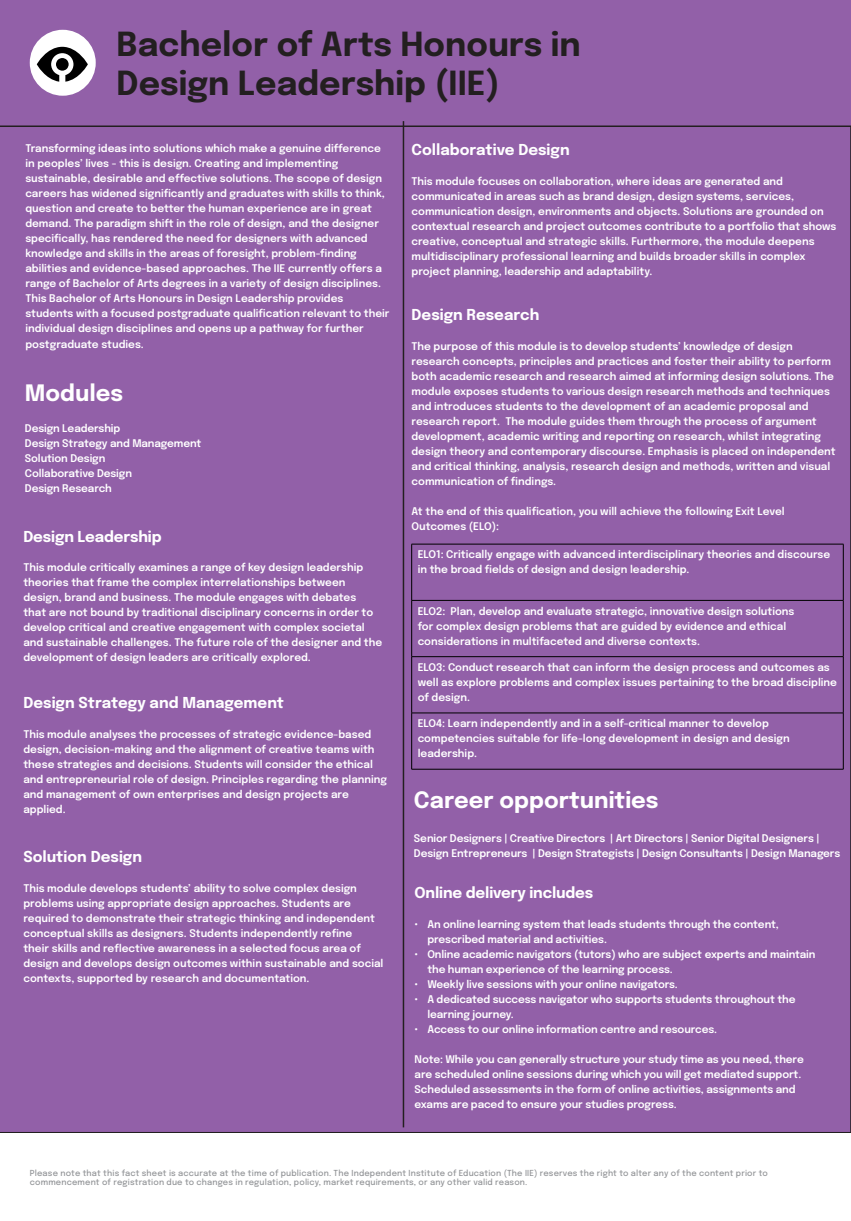
<style>
.page{position:relative;width:851px;height:1221px;background:#fff}
.page>*{position:absolute;margin:0;border:0;box-sizing:border-box;transform-origin:0 0}
.t1{font:700 33px "Epilogue";color:#231f20}
.t2{font:700 22.5px "Epilogue";color:#fff}
.t3{font:700 15px "Epilogue";color:#fff}
.t4{font:600 10.5px/15px "Epilogue";color:#fff}
.t5{font:500 8.25px/9px "Epilogue";letter-spacing:.02em;color:#939598}
</style>
<div class="page">
<div style="left:0;top:0;width:850px;height:1220px;background:#9260a8"></div>
<div style="left:30px;top:30px;width:66px;height:66px;background:#fff;border-radius:50%"></div>
<hr style="left:411px;top:544px;width:432px;height:1px;background:#000">
<hr style="left:411px;top:544px;width:1px;height:56px;background:#000">
<hr style="left:842px;top:544px;width:1px;height:56px;background:#000">
<hr style="left:411px;top:600px;width:432px;height:1px;background:#000">
<hr style="left:411px;top:600px;width:1px;height:56px;background:#000">
<hr style="left:842px;top:600px;width:1px;height:56px;background:#000">
<hr style="left:411px;top:656px;width:432px;height:1px;background:#000">
<hr style="left:411px;top:656px;width:1px;height:56px;background:#000">
<hr style="left:842px;top:656px;width:1px;height:56px;background:#000">
<hr style="left:411px;top:712px;width:432px;height:1px;background:#000">
<hr style="left:411px;top:713px;width:1px;height:56px;background:#000">
<hr style="left:842px;top:713px;width:1px;height:56px;background:#000">
<hr style="left:411px;top:769px;width:432px;height:1px;background:#000">
<svg style="left:37px;top:47px;width:51px;height:35px"></svg>
<hr style="left:0;top:1131px;width:850px;height:2px;background:#231f20">
<div style="left:0;top:1133px;width:850px;height:87px;background:#fff"></div>
<hr style="left:0;top:125px;width:850px;height:2px;background:#231f20">
<hr style="left:402px;top:121px;width:2px;height:1006px;background:#231f20">
<hr style="left:850px;top:126px;width:1px;height:1006px;background:#231f20">
<p class="t1" style="left:117px;top:21px;width:465px">Bachelor of Arts Honours in</p>
<p class="t1" style="left:117px;top:60px;width:385px">Design Leadership (IIE)</p>
<p class="t4" style="left:25px;top:140px;width:365px">Transforming ideas into solutions which make a genuine difference in peoples’ lives - this is design. Creating and implementing sustainable, desirable and effective solutions. The scope of design careers has widened significantly and graduates with skills to think, question and create to better the human experience are in great demand. The paradigm shift in the role of design, and the designer specifically, has rendered the need for designers with advanced knowledge and skills in the areas of foresight, problem-finding abilities and evidence-based approaches. The IIE currently offers a range of Bachelor of Arts degrees in a variety of design disciplines.<br>This Bachelor of Arts Honours in Design Leadership provides students with a focused postgraduate qualification relevant to their individual design disciplines and opens up a pathway for further postgraduate studies.</p>
<p class="t2" style="left:25px;top:377px;width:100px">Modules</p>
<p class="t4" style="left:25px;top:420px;width:97px">Design Leadership</p>
<p class="t4" style="left:25px;top:435px;width:178px">Design Strategy and Management</p>
<p class="t4" style="left:25px;top:450px;width:82px">Solution Design</p>
<p class="t4" style="left:25px;top:465px;width:109px">Collaborative Design</p>
<p class="t4" style="left:25px;top:480px;width:89px">Design Research</p>
<p class="t3" style="left:23px;top:525px;width:140px">Design Leadership</p>
<p class="t4" style="left:23px;top:559px;width:360px">This module critically examines a range of key design leadership theories that frame the complex interrelationships between design, brand and business. The module engages with debates<br>that are not bound by traditional disciplinary concerns in order to develop critical and creative engagement with complex societal and sustainable challenges. The future role of the designer and the development of design leaders are critically explored.</p>
<p class="t3" style="left:23px;top:692px;width:262px">Design Strategy and Management</p>
<p class="t4" style="left:23px;top:726px;width:365px">This module analyses the processes of strategic evidence-based design, decision-making and the alignment of creative teams with these strategies and decisions. Students will consider the ethical and entrepreneurial role of design. Principles regarding the planning and management of own enterprises and design projects are applied.</p>
<p class="t3" style="left:23px;top:845px;width:120px">Solution Design</p>
<p class="t4" style="left:23px;top:879px;width:361px">This module develops students’ ability to solve complex design problems using appropriate design approaches. Students are required to demonstrate their strategic thinking and independent conceptual skills as designers. Students independently refine<br>their skills and reflective awareness in a selected focus area of design and develops design outcomes within sustainable and social contexts, supported by research and documentation.</p>
<p class="t3" style="left:411px;top:139px;width:160px">Collaborative Design</p>
<p class="t4" style="left:411px;top:173px;width:426px">This module focuses on collaboration, where ideas are generated and communicated in areas such as brand design, design systems, services, communication design, environments and objects. Solutions are grounded on contextual research and project outcomes contribute to a portfolio that shows creative, conceptual and strategic skills. Furthermore, the module deepens multidisciplinary professional learning and builds broader skills in complex project planning, leadership and adaptability.</p>
<p class="t3" style="left:411px;top:303px;width:129px">Design Research</p>
<p class="t4" style="left:411px;top:338px;width:425px">The purpose of this module is to develop students’ knowledge of design research concepts, principles and practices and foster their ability to perform both academic research and research aimed at informing design solutions. The module exposes students to various design research methods and techniques and introduces students to the development of an academic proposal and research report. The module guides them through the process of argument development, academic writing and reporting on research, whilst integrating design theory and contemporary discourse. Emphasis is placed on independent and critical thinking, analysis, research design and methods, written and visual communication of findings.</p>
<p class="t4" style="left:411px;top:503px;width:375px">At the end of this qualification, you will achieve the following Exit Level<br>Outcomes (ELO):</p>
<p class="t4" style="left:417px;top:546px;width:414px">ELO1: Critically engage with advanced interdisciplinary theories and discourse in the broad fields of design and design leadership.</p>
<p class="t4" style="left:417px;top:602px;width:378px">ELO2: Plan, develop and evaluate strategic, innovative design solutions for complex design problems that are guided by evidence and ethical considerations in multifaceted and diverse contexts.</p>
<p class="t4" style="left:417px;top:659px;width:421px">ELO3: Conduct research that can inform the design process and outcomes as well as explore problems and complex issues pertaining to the broad discipline of design.</p>
<p class="t4" style="left:417px;top:715px;width:373px">ELO4: Learn independently and in a self-critical manner to develop competencies suitable for life-long development in design and design leadership.</p>
<p class="t2" style="left:414px;top:784px;width:246px">Career opportunities</p>
<p class="t4" style="left:414px;top:830px;width:427px">Senior Designers | Creative Directors | Art Directors | Senior Digital Designers |<br>Design Entrepreneurs | Design Strategists | Design Consultants | Design Managers</p>
<p class="t3" style="left:414px;top:882px;width:180px">Online delivery includes</p>
<p class="t4" style="left:427px;top:916px;width:353px;text-indent:-13px">• An online learning system that leads students through the content, prescribed material and activities.</p>
<p class="t4" style="left:427px;top:946px;width:389px;text-indent:-13px">• Online academic navigators (tutors) who are subject experts and maintain the human experience of the learning process.</p>
<p class="t4" style="left:414px;top:976px;width:265px">• Weekly live sessions with your online navigators.</p>
<p class="t4" style="left:427px;top:991px;width:369px;text-indent:-13px">• A dedicated success navigator who supports students throughout the learning journey.</p>
<p class="t4" style="left:414px;top:1021px;width:304px">• Access to our online information centre and resources.</p>
<p class="t4" style="left:414px;top:1051px;width:390px">Note: While you can generally structure your study time as you need, there are scheduled online sessions during which you will get mediated support.<br>Scheduled assessments in the form of online activities, assignments and exams are paced to ensure your studies progress.</p>
<p class="t5" style="left:30px;top:1168px;width:739px">Please note that this fact sheet is accurate at the time of publication. The Independent Institute of Education (The IIE) reserves the right to alter any of the content prior to commencement of registration due to changes in regulation, policy, market requirements, or any other valid reason.</p>
</div>
